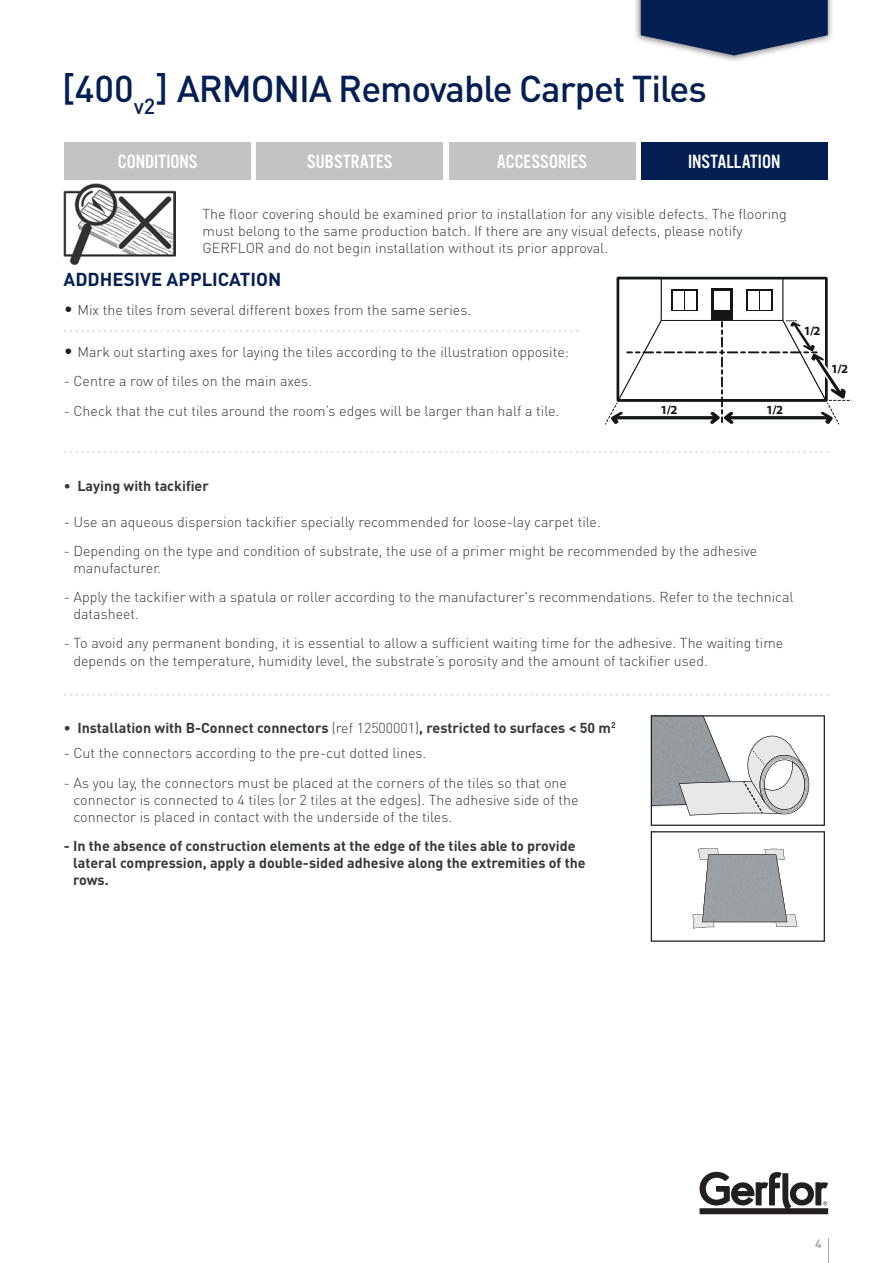
<style>
.page{position:relative;width:893px;height:1263px;background:#fff}
.page>*{position:absolute;margin:0;border:0;box-sizing:border-box;transform-origin:0 0}
.t1{font:500 36.9px "DIN Pro";letter-spacing:-.03em;color:#061f53}
.t2{font:19.95px "Alternate Got No 3 D";color:#fff}
.t3{font:700 18.6px "DIN Pro";color:#061f53}
.t4{font:300 14.25px/17.1px "DIN Pro";color:#35393a}
.t5{font:700 14.25px/17.1px "DIN Pro";color:#35393a}
.t6{font:700 12.45px "Myriad Pro";color:#121617}
.t7{font:700 12px "DIN Pro";color:#a8a9ad}
.s1{font-size:17.1px;color:#231f20}
.s2{font-weight:300}
</style>
<div class="page">
<img style="left:64px;top:183px;width:112px;height:82px">
<svg style="left:64px;top:330px;width:514px;height:2px"></svg>
<svg style="left:64px;top:450px;width:765px;height:3px"></svg>
<svg style="left:64px;top:693px;width:765px;height:3px"></svg>
<img style="left:635px;top:0;width:197px;height:61px">
<svg style="left:641px;top:0;width:187px;height:55px"></svg>
<div style="left:64px;top:142px;width:187px;height:38px;background:#c4c3c4"></div>
<div style="left:449px;top:142px;width:186px;height:38px;background:#c4c3c4"></div>
<div style="left:256px;top:142px;width:187px;height:38px;background:#c4c3c4"></div>
<div style="left:641px;top:142px;width:187px;height:38px;background:#061f53"></div>
<svg style="left:700px;top:1171px;width:128px;height:43px"></svg>
<svg style="left:605px;top:276px;width:247px;height:149px"></svg>
<div style="left:711px;top:288px;width:22px;height:32px;background:#121617"></div>
<div style="left:714px;top:292px;width:15px;height:18px;background:#fff"></div>
<div style="left:747px;top:289px;width:26px;height:22px;background:linear-gradient(to bottom,#121617,#121617)"></div>
<div style="left:749px;top:291px;width:10px;height:19px;background:#fff"></div>
<div style="left:761px;top:291px;width:10px;height:19px;background:#fff"></div>
<div style="left:671px;top:289px;width:26px;height:22px;background:linear-gradient(to bottom,#fff,#fff)"></div>
<div style="left:673px;top:291px;width:10px;height:19px;background:#fff"></div>
<div style="left:685px;top:291px;width:10px;height:19px;background:#fff"></div>
<svg style="left:651px;top:715px;width:174px;height:227px"></svg>
<svg style="left:828px;top:1238px;width:1px;height:25px"></svg>
<h1 class="t1" style="left:62px;top:64px;width:646px">[400<sub>v2</sub>] ARMONIA Removable Carpet Tiles</h1>
<h2 class="t2" style="left:118px;top:151px;width:81px">CONDITIONS</h2>
<h2 class="t2" style="left:307px;top:151px;width:87px">SUBSTRATES</h2>
<h2 class="t2" style="left:497px;top:151px;width:92px">ACCESSORIES</h2>
<h2 class="t2" style="left:688px;top:151px;width:94px">INSTALLATION</h2>
<p class="t4" style="left:203px;top:204px;width:586px">The floor covering should be examined prior to installation for any visible defects. The flooring must belong to the same production batch. If there are any visual defects, please notify<br>GERFLOR and do not begin installation without its prior approval.</p>
<h3 class="t3" style="left:64px;top:267px;width:219px">ADDHESIVE APPLICATION</h3>
<p class="t4" style="left:64px;top:301px;width:409px"><span class="s1">•</span> Mix the tiles from several different boxes from the same series.</p>
<p class="t4" style="left:64px;top:343px;width:507px"><span class="s1">•</span> Mark out starting axes for laying the tiles according to the illustration opposite:</p>
<p class="t4" style="left:64px;top:372px;width:250px">- Centre a row of tiles on the main axes.</p>
<p class="t4" style="left:64px;top:401px;width:497px">- Check that the cut tiles around the room’s edges will be larger than half a tile.</p>
<p class="t6" style="left:660px;top:402px;width:18px">1/2</p>
<p class="t6" style="left:766px;top:402px;width:18px">1/2</p>
<p class="t6" style="left:804px;top:323px;width:18px">1/2</p>
<p class="t6" style="left:831px;top:361px;width:18px">1/2</p>
<p class="t5" style="left:64px;top:476px;width:147px">• Laying with tackifier</p>
<p class="t4" style="left:64px;top:512px;width:539px">- Use an aqueous dispersion tackifier specially recommended for loose-lay carpet tile.</p>
<p class="t4" style="left:73px;top:541px;width:685px;text-indent:-10px">- Depending on the type and condition of substrate, the use of a primer might be recommended by the adhesive manufacturer.</p>
<p class="t4" style="left:73px;top:588px;width:722px;text-indent:-10px">- Apply the tackifier with a spatula or roller according to the manufacturer's recommendations. Refer to the technical datasheet.</p>
<p class="t4" style="left:73px;top:634px;width:711px;text-indent:-10px">- To avoid any permanent bonding, it is essential to allow a sufficient waiting time for the adhesive. The waiting time depends on the temperature, humidity level, the substrate’s porosity and the amount of tackifier used.</p>
<p class="t5" style="left:64px;top:718px;width:553px">• Installation with B-Connect connectors <span class="s2">(ref 12500001)</span>, restricted to surfaces &lt; 50 m<sup>2</sup></p>
<p class="t4" style="left:64px;top:744px;width:364px">- Cut the connectors according to the pre-cut dotted lines.</p>
<p class="t4" style="left:73px;top:773px;width:506px;text-indent:-10px">- As you lay, the connectors must be placed at the corners of the tiles so that one connector is connected to 4 tiles (or 2 tiles at the edges). The adhesive side of the connector is placed in contact with the underside of the tiles.</p>
<p class="t5" style="left:73px;top:837px;width:514px;text-indent:-9px">- In the absence of construction elements at the edge of the tiles able to provide lateral compression, apply a double-sided adhesive along the extremities of the rows.</p>
<p class="t7" style="left:815px;top:1235px;width:8px">4</p>
</div>
